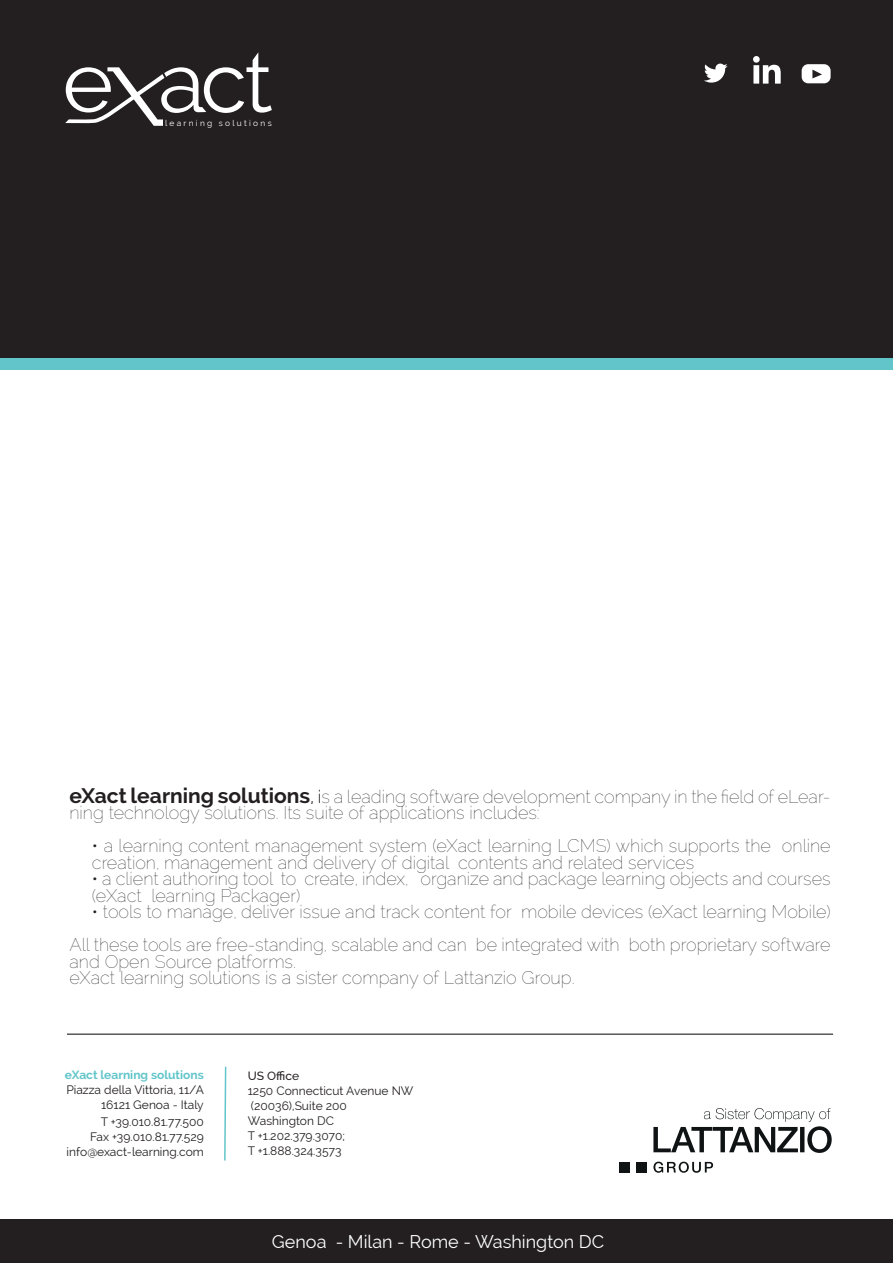
<style>
.page{position:relative;width:893px;height:1263px;background:#fff}
.page>*{position:absolute;margin:0;border:0;box-sizing:border-box;transform-origin:0 0}
.t1{font:100 18px/16.5px "Raleway";color:#231f20}
.t2{font:18px "Raleway";color:#fff}
.t3{font:12px/15px "Raleway";color:#231f20;text-align:right}
.t4{font:700 12px "Raleway";color:#61c5c9}
.t5{font:500 12px "Raleway";color:#231f20}
.t6{font:8.4px "Raleway";letter-spacing:.275em;color:#fff}
.s1{font-weight:700;font-size:21px}
.s2{font-weight:300;font-size:21px}
.s3{font-weight:300}
</style>
<div class="page">
<div style="left:0;top:355px;width:893px;height:14px;background:#61c5c9"></div>
<div style="left:0;top:0;width:893px;height:357px;background:#231f20"></div>
<div style="left:0;top:1220px;width:893px;height:43px;background:#231f20"></div>
<svg style="left:224px;top:1066px;width:3px;height:95px"></svg>
<svg style="left:653px;top:1108px;width:179px;height:45px"></svg>
<svg style="left:653px;top:1161px;width:60px;height:12px"></svg>
<div style="left:636px;top:1162px;width:11px;height:10px;background:#0f1313"></div>
<div style="left:619px;top:1162px;width:11px;height:10px;background:#0f1313"></div>
<svg style="left:65px;top:52px;width:207px;height:74px"></svg>
<svg style="left:704px;top:64px;width:24px;height:19px"></svg>
<div style="left:802px;top:64px;width:29px;height:19px;background:#fff;border-radius:7px"></div>
<svg style="left:812px;top:70px;width:10px;height:8px"></svg>
<svg style="left:753px;top:56px;width:28px;height:28px"></svg>
<hr style="left:67px;top:1033px;width:766px;height:2px;background:#57585a">
<p class="t6" style="left:165px;top:118px;width:108px">learning solutions</p>
<p class="t1" style="left:69px;top:788px;width:763px"><span class="s1">eXact learning solutions</span><span class="s2">,</span> <span class="s3">i</span>s a leading software development company in the field of eLear&shy;ning technology solutions. Its suite of applications includes:</p>
<p class="t1" style="left:92px;top:838px;width:740px">• a learning content management system (eXact learning LCMS) which supports the online creation, management and delivery of digital contents and related services</p>
<p class="t1" style="left:92px;top:871px;width:740px">• a client authoring tool to create, index, organize and package learning objects and courses (eXact learning Packager)</p>
<p class="t1" style="left:69px;top:895px;width:763px;line-height:33px;text-align:right">• tools to manage, deliver issue and track content for mobile devices (eXact learning Mobile)<br>All these tools are free-standing, scalable and can be integrated with both proprietary software</p>
<p class="t1" style="left:69px;top:953px;width:507px">and Open Source platforms.<br>eXact learning solutions is a sister company of Lattanzio Group.</p>
<p class="t4" style="left:65px;top:1068px;width:140px">eXact learning solutions</p>
<p class="t3" style="left:66px;top:1082px;width:139px">Piazza della Vittoria, 11/A<br>16121 Genoa - Italy</p>
<p class="t3" style="left:67px;top:1114px;width:139px">T +39.010.81.77.500<br>Fax +39.010.81.77.529 info@exact-learning.com</p>
<p class="t5" style="left:248px;top:1069px;width:53px">US Office</p>
<p class="t3" style="left:248px;top:1083px;width:167px;text-align:left">1250 Connecticut Avenue NW (20036),Suite 200<br>Washington DC<br>T +1.202.379.3070;<br>T +1.888.324.3573</p>
<p class="t2" style="left:272px;top:1231px;width:334px">Genoa - Milan - Rome - Washington DC</p>
</div>
